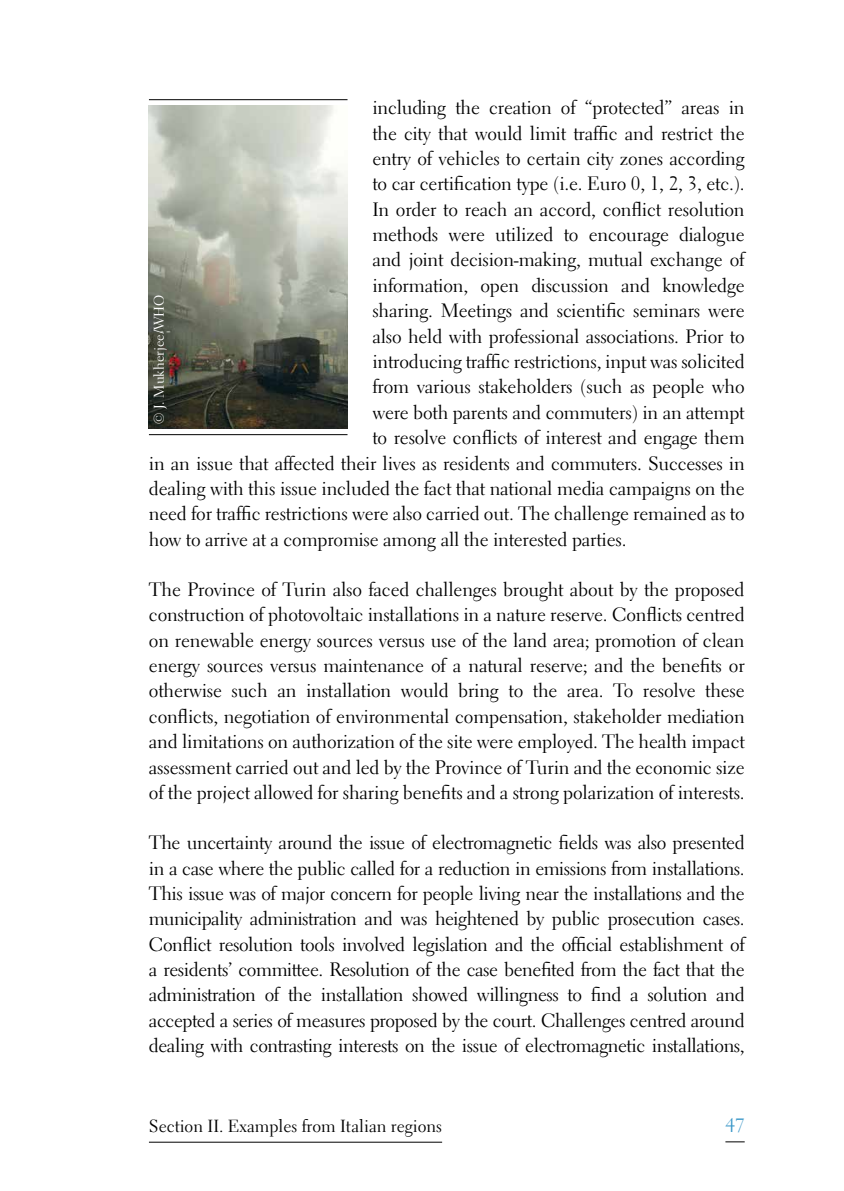
<style>
.page{position:relative;width:844px;height:1191px;background:#fff}
.page>*{position:absolute;margin:0;border:0;box-sizing:border-box;transform-origin:0 0}
.t1{font:19.25px/25.4px "Electra LH";letter-spacing:-.01em;color:#000;text-align:justify}
.t2{font:19.25px "Electra LH";color:#3a97c8}
.t3{font:17.5px "Electra LH";color:#000}
.t4{font:14px "Electra LH";color:#fff}
</style>
<div class="page">
<svg style="left:725px;top:1141px;width:19px;height:1px"></svg>
<hr style="left:149px;top:1141px;width:293px;height:1px;background:#000">
<hr style="left:149px;top:99px;width:198px;height:1px;background:#000">
<hr style="left:149px;top:434px;width:198px;height:1px;background:#000">
<img style="left:149px;top:106px;width:198px;height:322px">
<p class="t1" style="left:372px;top:95px;width:374px">including the creation of “protected” areas in</p>
<p class="t1" style="left:372px;top:120px;width:374px">the city that would limit traffic and restrict the</p>
<p class="t1" style="left:372px;top:146px;width:374px">entry of vehicles to certain city zones according</p>
<p class="t1" style="left:372px;top:171px;width:374px">to car certification type (i.e. Euro 0, 1, 2, 3, etc.).</p>
<p class="t1" style="left:372px;top:196px;width:374px">In order to reach an accord, conflict resolution</p>
<p class="t1" style="left:372px;top:222px;width:374px">methods were utilized to encourage dialogue</p>
<p class="t1" style="left:372px;top:247px;width:374px">and joint decision-making, mutual exchange of</p>
<p class="t1" style="left:372px;top:273px;width:374px">information, open discussion and knowledge</p>
<p class="t1" style="left:372px;top:298px;width:374px">sharing. Meetings and scientific seminars were</p>
<p class="t1" style="left:372px;top:323px;width:374px">also held with professional associations. Prior to</p>
<p class="t1" style="left:372px;top:349px;width:374px">introducing traffic restrictions, input was solicited</p>
<p class="t1" style="left:372px;top:374px;width:374px">from various stakeholders (such as people who</p>
<p class="t1" style="left:372px;top:399px;width:374px">were both parents and commuters) in an attempt</p>
<p class="t1" style="left:372px;top:425px;width:374px">to resolve conflicts of interest and engage them</p>
<p class="t1" style="left:149px;top:450px;width:597px">in an issue that affected their lives as residents and commuters. Successes in</p>
<p class="t1" style="left:149px;top:475px;width:597px">dealing with this issue included the fact that national media campaigns on the</p>
<p class="t1" style="left:149px;top:501px;width:597px">need for traffic restrictions were also carried out. The challenge remained as to</p>
<p class="t1" style="left:149px;top:526px;width:479px">how to arrive at a compromise among all the interested parties.</p>
<p class="t1" style="left:149px;top:576px;width:597px">The Province of Turin also faced challenges brought about by the proposed construction of photovoltaic installations in a nature reserve. Conflicts centred on renewable energy sources versus use of the land area; promotion of clean energy sources versus maintenance of a natural reserve; and the benefits or otherwise such an installation would bring to the area. To resolve these conflicts, negotiation of environmental compensation, stakeholder mediation and limitations on authorization of the site were employed. The health impact assessment carried out and led by the Province of Turin and the economic size of the project allowed for sharing benefits and a strong polarization of interests.</p>
<p class="t1" style="left:149px;top:830px;width:597px">The uncertainty around the issue of electromagnetic fields was also presented in a case where the public called for a reduction in emissions from installations.<br>This issue was of major concern for people living near the installations and the municipality administration and was heightened by public prosecution cases.<br>Conflict resolution tools involved legislation and the official establishment of a residents’ committee. Resolution of the case benefited from the fact that the administration of the installation showed willingness to find a solution and accepted a series of measures proposed by the court. Challenges centred around dealing with contrasting interests on the issue of electromagnetic installations,</p>
<p class="t4" style="left:150px;top:424px;width:131px;rotate:-90deg">© J. Mukherjee/WHO</p>
<p class="t3" style="left:149px;top:1115px;width:294px">Section II. Examples from Italian regions</p>
<p class="t2" style="left:725px;top:1113px;width:21px">47</p>
</div>
